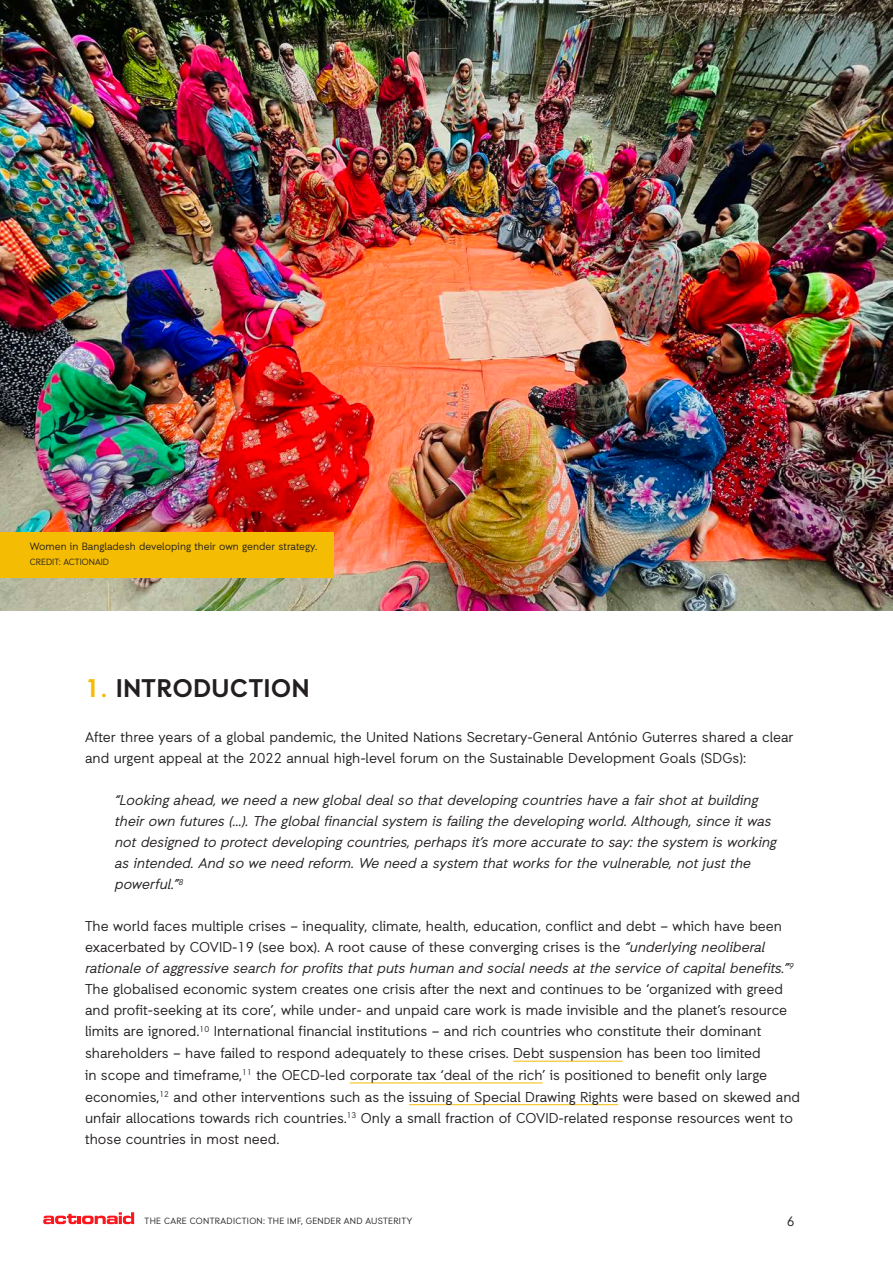
<style>
.page{position:relative;width:893px;height:1263px;background:#fff}
.page>*{position:absolute;margin:0;border:0;box-sizing:border-box;transform-origin:0 0}
.t1{font:700 25.5px "Auxilia";letter-spacing:.025em;color:#231f20}
.t2{font:14.25px/21.1px "Auxilia";color:#231f20}
.t3{font:italic 14.25px/21px "Auxilia";color:#231f20}
.t4{font:13.5px "Auxilia";color:#231f20}
.body_copy{font:10.5px "Auxilia";color:#231f20}
.t5{font:9px "Auxilia";letter-spacing:.03em;color:#231f20}
.t6{font:9px "Auxilia";color:#231f20}
.s1{color:#f4bc03}
.s2{font-style:italic}
</style>
<div class="page">
<svg style="left:43px;top:1212px;width:91px;height:12px"></svg>
<hr style="left:513px;top:1061px;width:109px;height:1px;background:#f4bc03">
<hr style="left:350px;top:1082px;width:193px;height:1px;background:#f4bc03">
<hr style="left:409px;top:1104px;width:209px;height:1px;background:#f4bc03">
<img style="left:0;top:0;width:893px;height:610px">
<div style="left:0;top:531px;width:334px;height:46px;background:#f4bc03"></div>
<p class="body_copy" style="left:30px;top:540px;width:289px">Women in Bangladesh developing their own gender strategy.</p>
<p class="t6" style="left:30px;top:556px;width:81px">CREDIT: ACTIONAID</p>
<p class="t1" style="left:85px;top:673px;width:226px"><span class="s1">1.</span> INTRODUCTION</p>
<p class="t2" style="left:85px;top:726px;width:710px">After three years of a global pandemic, the United Nations Secretary-General António Guterres shared a clear and urgent appeal at the 2022 annual high-level forum on the Sustainable Development Goals (SDGs):</p>
<p class="t3" style="left:115px;top:789px;width:663px">“Looking ahead, we need a new global deal so that developing countries have a fair shot at building their own futures (...). The global financial system is failing the developing world. Although, since it was not designed to protect developing countries, perhaps it’s more accurate to say: the system is working as intended. And so we need reform. We need a system that works for the vulnerable, not just the powerful.”<sup>8</sup></p>
<p class="t2" style="left:85px;top:915px;width:717px">The world faces multiple crises – inequality, climate, health, education, conflict and debt – which have been exacerbated by COVID-19 (see box). A root cause of these converging crises is the <span class="s2">“underlying neoliberal rationale of aggressive search for profits that puts human and social needs at the service of capital benefits.”</span><sup>9<br></sup>The globalised economic system creates one crisis after the next and continues to be ‘organized with greed and profit-seeking at its core’, while under- and unpaid care work is made invisible and the planet’s resource limits are ignored.<sup>10</sup> International financial institutions – and rich countries who constitute their dominant shareholders – have failed to respond adequately to these crises. Debt suspension has been too limited<br>in scope and timeframe,<sup>11</sup> the OECD-led corporate tax ‘deal of the rich’ is positioned to benefit only large economies,<sup>12</sup> and other interventions such as the issuing of Special Drawing Rights were based on skewed and unfair allocations towards rich countries.<sup>13</sup> Only a small fraction of COVID-related response resources went to those countries in most need.</p>
<p class="t5" style="left:145px;top:1215px;width:269px">THE CARE CONTRADICTION: THE IMF, GENDER AND AUSTERITY</p>
<p class="t4" style="left:787px;top:1213px;width:9px">6</p>
</div>
